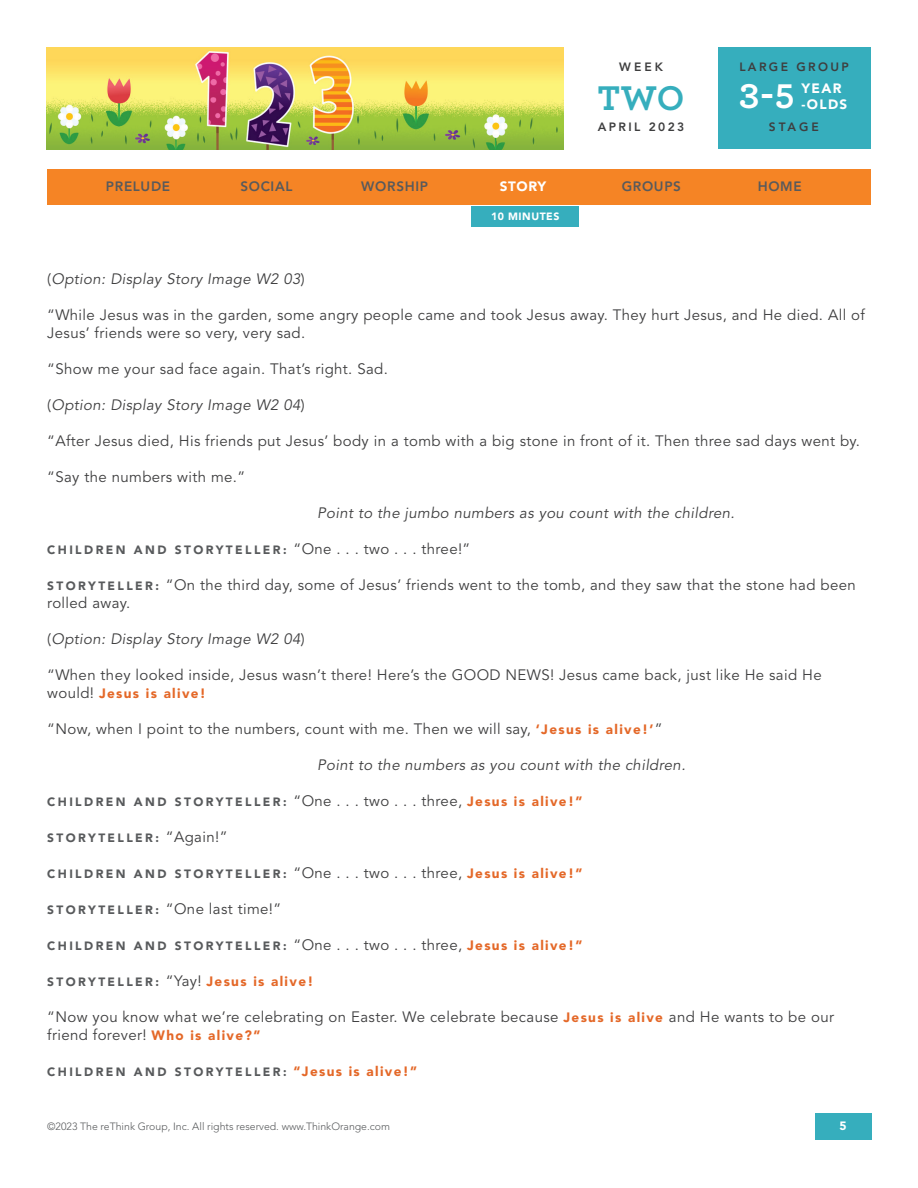
<style>
.page{position:relative;width:918px;height:1188px;background:#fff}
.page>*{position:absolute;margin:0;border:0;box-sizing:border-box;transform-origin:0 0}
.t1{font:700 36px "Archer Pro";color:#36aebd}
.t2{font:700 36px "Archer Pro";color:#fff}
.t3{font:15px/18px "Avenir LT Std";letter-spacing:.025em;color:#3e3e3f}
.t4{font:italic 15px "Avenir LT Std";letter-spacing:.025em;color:#3e3e3f}
.t5{font:900 13.5px "Avenir LT Std";letter-spacing:.1em;color:#e46828}
.t6{font:800 13.5px "Avenir LT Std";letter-spacing:.05em;color:#585a5c}
.t7{font:900 13.5px/16.2px "Avenir LT Std";letter-spacing:.1em;color:#fff}
.t8{font:900 12px "Avenir LT Std";letter-spacing:.2em;color:#585a5c}
.t9{font:800 12px "Avenir LT Std";letter-spacing:.2em;color:#3e3e3f}
.t10{font:900 12px "Avenir LT Std";color:#fff}
.t11{font:300 10.5px "Avenir LT Std";color:#585a5c}
.t12{font:900 10.5px "Avenir LT Std";letter-spacing:.05em;color:#fff}
.s1{font-style:normal}
.s2{font-weight:400;font-size:15px;color:#3e3e3f}
.s3{font-weight:900;font-size:12px;color:#585a5c}
.s4{font-weight:900;font-size:13.5px;color:#e46828}
.s5{font-size:13.5px;color:#e46828}
.s6{font-size:12px;color:#585a5c}
</style>
<div class="page">
<img style="left:46px;top:47px;width:518px;height:102px">
<div style="left:717px;top:47px;width:154px;height:102px;background:#36aebd"></div>
<div style="left:471px;top:206px;width:108px;height:20px;background:#36aebd"></div>
<div style="left:47px;top:170px;width:824px;height:36px;background:#f58425"></div>
<div style="left:815px;top:1113px;width:57px;height:27px;background:#36aebd"></div>
<p class="t9" style="left:619px;top:59px;width:45px">WEEK</p>
<h1 class="t1" style="left:598px;top:69px;width:88px">TWO</h1>
<p class="t9" style="left:598px;top:120px;width:88px">APRIL 2023</p>
<p class="t9" style="left:739px;top:59px;width:111px">LARGE GROUP</p>
<h1 class="t2" style="left:739px;top:68px;width:57px">3-5</h1>
<p class="t7" style="left:802px;top:80px;width:47px">YEAR -OLDS</p>
<p class="t9" style="left:769px;top:120px;width:52px">STAGE</p>
<p class="t6" style="left:106px;top:178px;width:66px">PRELUDE</p>
<p class="t6" style="left:240px;top:178px;width:54px">SOCIAL</p>
<p class="t6" style="left:361px;top:178px;width:68px">WORSHIP</p>
<p class="t7" style="left:500px;top:178px;width:48px">STORY</p>
<p class="t6" style="left:622px;top:178px;width:61px">GROUPS</p>
<p class="t6" style="left:758px;top:178px;width:46px">HOME</p>
<p class="t12" style="left:491px;top:210px;width:70px">10 MINUTES</p>
<p class="t4" style="left:47px;top:270px;width:259px"><span class="s1">(</span>Option: Display Story Image W2 03<span class="s1">)</span></p>
<p class="t3" style="left:47px;top:306px;width:819px">“While Jesus was in the garden, some angry people came and took Jesus away. They hurt Jesus, and He died. All of<br>Jesus’ friends were so very, very sad.</p>
<p class="t3" style="left:47px;top:360px;width:342px">“Show me your sad face again. That’s right. Sad.</p>
<p class="t4" style="left:47px;top:396px;width:259px"><span class="s1">(</span>Option: Display Story Image W2 04<span class="s1">)</span></p>
<p class="t3" style="left:47px;top:432px;width:814px">“After Jesus died, His friends put Jesus’ body in a tomb with a big stone in front of it. Then three sad days went by.</p>
<p class="t3" style="left:47px;top:468px;width:200px">“Say the numbers with me.”</p>
<p class="t4" style="left:317px;top:504px;width:419px">Point to the jumbo numbers as you count with the children.</p>
<p class="t8" style="left:47px;top:542px;width:425px">CHILDREN AND STORYTELLER: <span class="s2">“One . . . two . . . three!”</span></p>
<p class="t3" style="left:47px;top:576px;width:810px"><span class="s3">S T O R Y T E L L E R :</span> “On the third day, some of Jesus’ friends went to the tomb, and they saw that the stone had been rolled away.</p>
<p class="t4" style="left:47px;top:630px;width:259px"><span class="s1">(</span>Option: Display Story Image W2 04<span class="s1">)</span></p>
<p class="t3" style="left:47px;top:666px;width:776px">“When they looked inside, Jesus wasn’t there! Here’s the GOOD NEWS! Jesus came back, just like He said He</p>
<p class="t5" style="left:47px;top:685px;width:160px"><span class="s2">would!</span> Jesus is alive!</p>
<p class="t3" style="left:47px;top:720px;width:617px">“Now, when I point to the numbers, count with me. Then we will say, <span class="s4">‘Jesus is alive!’</span>”</p>
<p class="t4" style="left:317px;top:756px;width:370px">Point to the numbers as you count with the children.</p>
<p class="t8" style="left:47px;top:794px;width:537px">CHILDREN AND STORYTELLER: <span class="s2">“One . . . two . . . three,</span> <span class="s5">Jesus is alive!”</span></p>
<p class="t8" style="left:47px;top:830px;width:182px">STORYTELLER: <span class="s2">“Again!”</span></p>
<p class="t8" style="left:47px;top:866px;width:537px">CHILDREN AND STORYTELLER: <span class="s2">“One . . . two . . . three,</span> <span class="s5">Jesus is alive!”</span></p>
<p class="t3" style="left:47px;top:900px;width:236px"><span class="s3">STORYTELLER:</span> “One last time!”</p>
<p class="t8" style="left:47px;top:938px;width:537px">CHILDREN AND STORYTELLER: <span class="s2">“One . . . two . . . three,</span> <span class="s5">Jesus is alive!”</span></p>
<p class="t5" style="left:47px;top:973px;width:268px"><span class="s6">STORYTELLER:</span> <span class="s2">“Yay!</span> Jesus is alive!</p>
<p class="t3" style="left:47px;top:1008px;width:788px">“Now you know what we’re celebrating on Easter. We celebrate because <span class="s4">Jesus is alive</span> and He wants to be our friend forever! <span class="s4">Who is alive?”</span></p>
<p class="t8" style="left:47px;top:1064px;width:371px">CHILDREN AND STORYTELLER: <span class="s5">“Jesus is alive!”</span></p>
<p class="t11" style="left:47px;top:1120px;width:344px">©2023 The reThink Group, Inc. All rights reserved. www.ThinkOrange.com</p>
<p class="t10" style="left:840px;top:1118px;width:9px">5</p>
</div>
